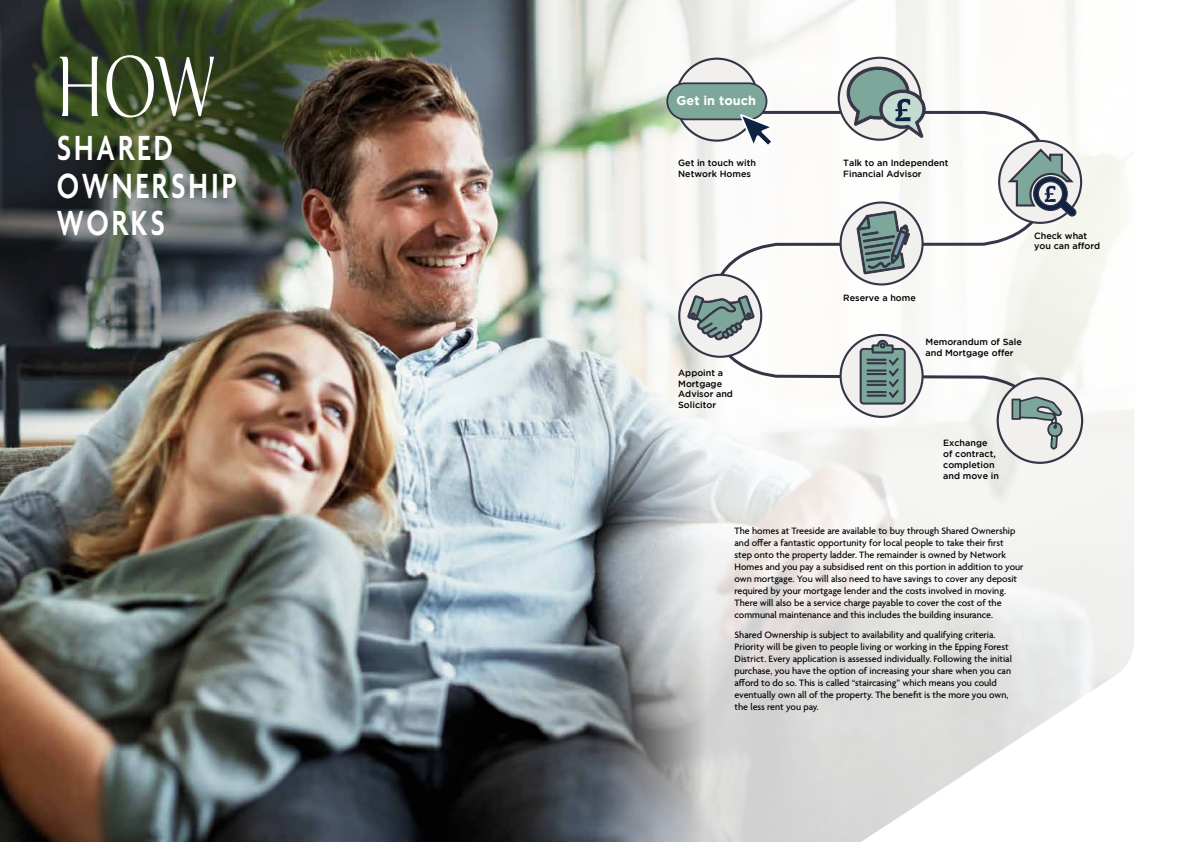
<style>
.page{position:relative;width:1191px;height:842px;background:#fff}
.page>*{position:absolute;margin:0;border:0;box-sizing:border-box;transform-origin:0 0}
.t1{font:75px "KF Display";color:#fff;scale:.79 1}
.t2{font:600 37.8px/37.8px "Agenda";letter-spacing:.1em;color:#fff;scale:.79 1}
.t3{font:700 12.7px "Gotham";color:#fff}
.t4{font:500 10px/12px "Agenda";color:#000}
.t5{font:500 9px/10.8px "Gotham";color:#000}
</style>
<div class="page">
<img style="left:0;top:0;width:595px;height:842px">
<svg style="left:595px;top:0;width:539px;height:842px"></svg>
<svg style="left:709px;top:109px;width:342px;height:337px"></svg>
<svg style="left:838px;top:58px;width:82px;height:82px"></svg>
<div style="left:837px;top:57px;width:84px;height:84px;border:2px solid #353547;border-radius:50%"></div>
<svg style="left:846px;top:66px;width:80px;height:72px;background:#9dacab"></svg>
<div style="left:676px;top:59px;width:82px;height:82px;background:#f2f0ee;border-radius:50%"></div>
<div style="left:667px;top:83px;width:99px;height:36px;background:#7ea79b;border-radius:18px"></div>
<div style="left:666px;top:82px;width:101px;height:38px;border:2px solid #353547;border-radius:18px"></div>
<svg style="left:738px;top:113px;width:36px;height:35px"></svg>
<div style="left:997px;top:378px;width:85px;height:85px;background:#f2f0ee;border-radius:50%"></div>
<div style="left:996px;top:377px;width:87px;height:87px;border:2px solid #353547;border-radius:50%"></div>
<svg style="left:1010px;top:397px;width:53px;height:53px"></svg>
<svg style="left:999px;top:141px;width:82px;height:82px"></svg>
<div style="left:998px;top:140px;width:84px;height:84px;border:2px solid #353547;border-radius:50%"></div>
<svg style="left:1005px;top:147px;width:72px;height:71px;background:#a2acaf"></svg>
<div style="left:840px;top:335px;width:82px;height:82px;background:#f2f0ee;border-radius:50%"></div>
<div style="left:839px;top:334px;width:84px;height:84px;border:2px solid #353547;border-radius:50%"></div>
<svg style="left:859px;top:340px;width:46px;height:65px;background:#728a89"></svg>
<div style="left:679px;top:275px;width:82px;height:82px;background:#f2f0ee;border-radius:50%"></div>
<div style="left:678px;top:274px;width:84px;height:84px;border:2px solid #353547;border-radius:50%"></div>
<svg style="left:687px;top:295px;width:67px;height:45px"></svg>
<svg style="left:840px;top:202px;width:82px;height:82px;background:#dddbdc"></svg>
<div style="left:839px;top:201px;width:84px;height:84px;border:2px solid #353547;border-radius:50%"></div>
<svg style="left:856px;top:211px;width:53px;height:64px;background:#829293"></svg>
<img style="left:0;top:0;width:326px;height:358px">
<h1 class="t1" style="left:57px;top:43px;width:204px">HOW</h1>
<h2 class="t2" style="left:57px;top:131px;width:230px">SHARED<br>OWNERSHIP<br>WORKS</h2>
<p class="t3" style="left:676px;top:93px;width:81px">Get in touch</p>
<p class="t5" style="left:678px;top:157px;width:79px">Get in touch with<br>Network Homes</p>
<p class="t5" style="left:843px;top:157px;width:107px">Talk to an Independent<br>Financial Advisor</p>
<p class="t5" style="left:678px;top:367px;width:56px">Appoint a<br>Mortgage<br>Advisor and<br>Solicitor</p>
<p class="t5" style="left:1034px;top:230px;width:67px">Check what you can afford</p>
<p class="t5" style="left:843px;top:292px;width:74px">Reserve a home</p>
<p class="t5" style="left:925px;top:336px;width:98px">Memorandum of Sale and Mortgage offer</p>
<p class="t5" style="left:943px;top:437px;width:57px">Exchange of contract, completion and move in</p>
<p class="t4" style="left:734px;top:525px;width:290px">The homes at Treeside are available to buy through Shared Ownership and offer a fantastic opportunity for local people to take their first step onto the property ladder. The remainder is owned by Network Homes and you pay a subsidised rent on this portion in addition to your own mortgage. You will also need to have savings to cover any deposit required by your mortgage lender and the costs involved in moving.<br>There will also be a service charge payable to cover the cost of the communal maintenance and this includes the building insurance.</p>
<p class="t4" style="left:734px;top:629px;width:279px">Shared Ownership is subject to availability and qualifying criteria.<br>Priority will be given to people living or working in the Epping Forest District. Every application is assessed individually. Following the initial purchase, you have the option of increasing your share when you can afford to do so. This is called “staircasing” which means you could eventually own all of the property. The benefit is the more you own, the less rent you pay.</p>
</div>
